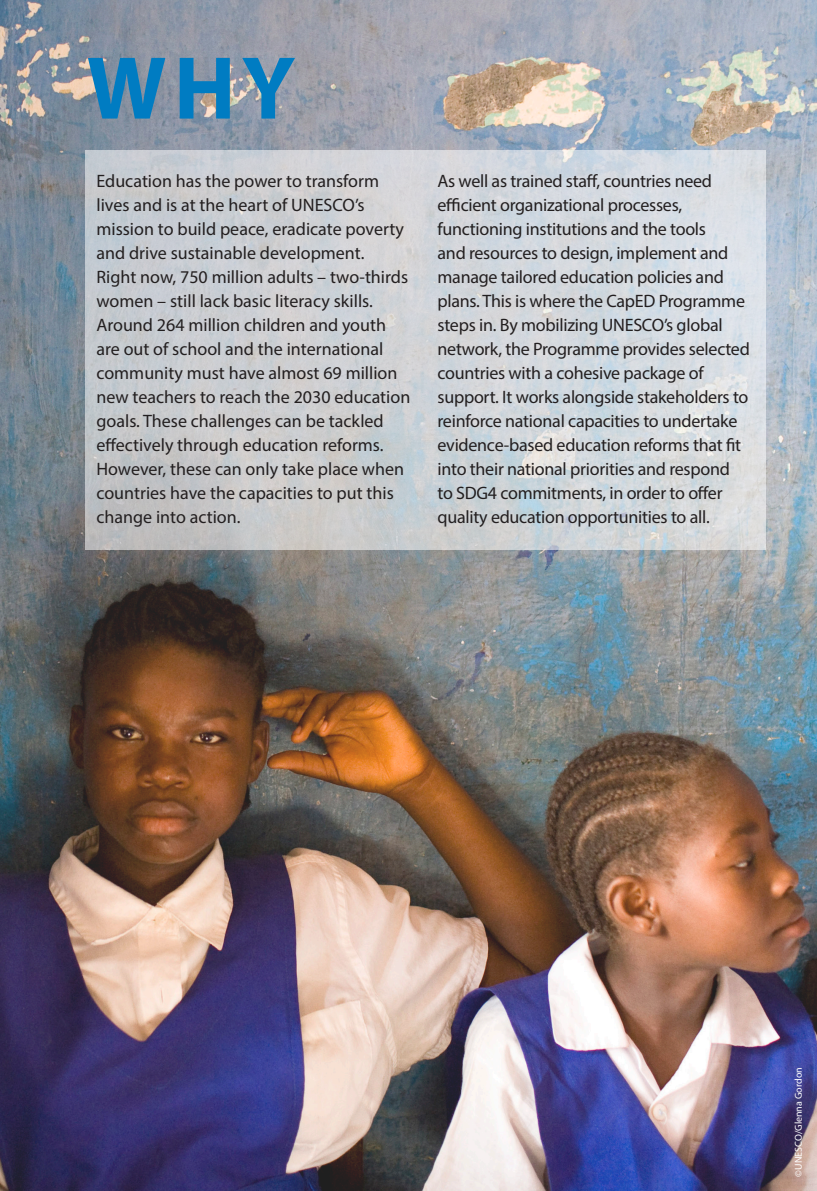
<style>
.page{position:relative;width:817px;height:1191px;background:#fff}
.page>*{position:absolute;margin:0;border:0;box-sizing:border-box;transform-origin:0 0}
.Purple_Section_1st_L{font:700 90px "Myriad Pro";color:#007cc2}
.Bodytext{font:18px/24px "Myriad Pro";letter-spacing:-.015em;color:#231f20}
.Body_2{font:10px "Myriad Pro";color:#fff}
</style>
<div class="page">
<img style="left:0;top:0;width:816px;height:1191px">
<svg style="left:85px;top:150px;width:680px;height:400px;background:#cdd1d5"></svg>
<p class="Purple_Section_1st_L" style="left:87px;top:30px;width:210px">WHY</p>
<p class="Bodytext" style="left:96px;top:168px;width:315px">Education has the power to transform lives and is at the heart of UNESCO’s mission to build peace, eradicate poverty and drive sustainable development.<br>Right now, 750 million adults – two-thirds women – still lack basic literacy skills.<br>Around 264 million children and youth are out of school and the international community must have almost 69 million new teachers to reach the 2030 education goals. These challenges can be tackled effectively through education reforms.<br>However, these can only take place when countries have the capacities to put this change into action.</p>
<p class="Bodytext" style="left:437px;top:168px;width:314px">As well as trained staff, countries need efficient organizational processes, functioning institutions and the tools<br>and resources to design, implement and manage tailored education policies and plans. This is where the CapED Programme steps in. By mobilizing UNESCO’s global network, the Programme provides selected countries with a cohesive package of support. It works alongside stakeholders to reinforce national capacities to undertake evidence-based education reforms that fit into their national priorities and respond to SDG4 commitments, in order to offer quality education opportunities to all.</p>
<p class="Body_2" style="left:792px;top:1176px;width:111px;rotate:-90deg">©UNESCO/Glenna Gordon</p>
</div>
